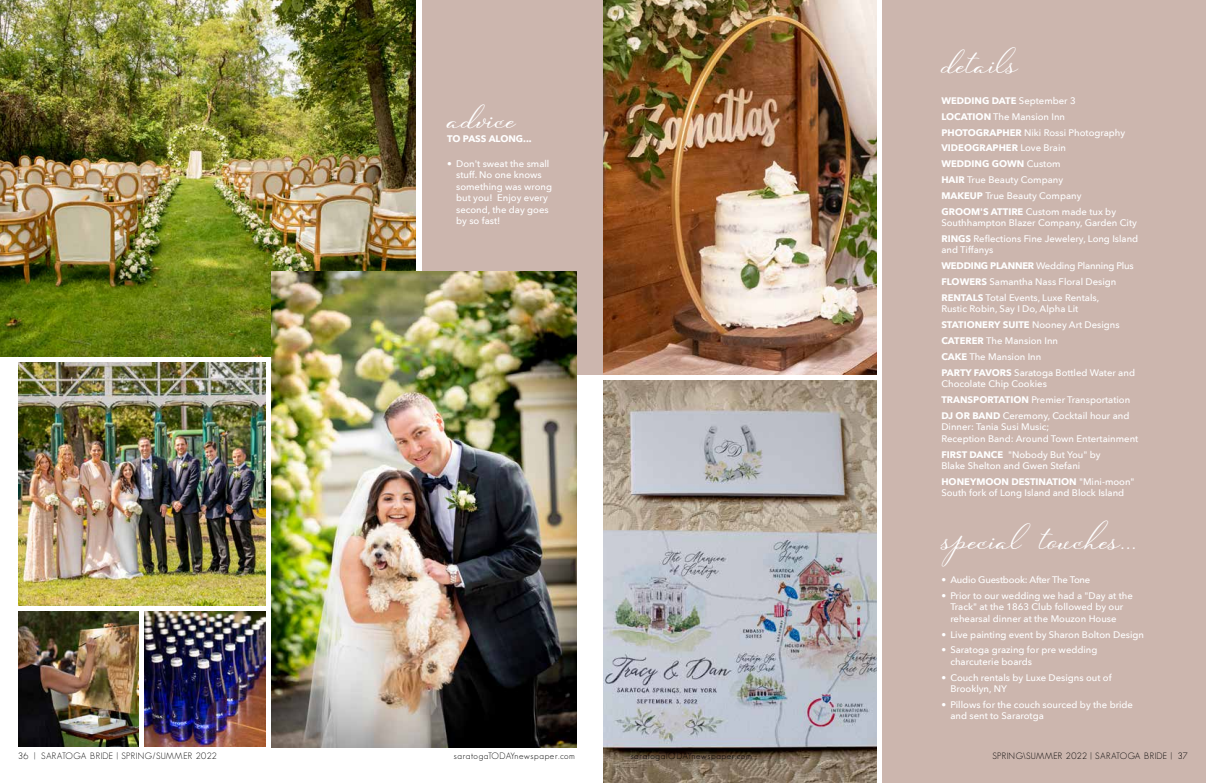
<style>
.page{position:relative;width:1206px;height:783px;background:#fff}
.page>*{position:absolute;margin:0;border:0;box-sizing:border-box;transform-origin:0 0}
.t1{font:44px "Hello My Love Pro";color:#fff}
.t2{font:500 9.5px/15.9px "Avenir Next";color:#fff}
.t3{font:500 9.5px "Avenir Next";letter-spacing:-.02em;color:#fff}
.t4{font:700 9.5px "Avenir Next";color:#fff}
.t5{font:300 9px "Geosans";letter-spacing:.05em;color:#000}
.t6{font:300 9px "Geosans";letter-spacing:.07em;color:#000}
.s1{font-weight:700}
</style>
<div class="page">
<div style="left:422px;top:0;width:181px;height:374px;background:#ccb6ae"></div>
<img style="left:0;top:0;width:416px;height:356px">
<img style="left:18px;top:362px;width:247px;height:243px">
<div style="left:883px;top:0;width:323px;height:783px;background:#ccb6ae"></div>
<img style="left:603px;top:0;width:274px;height:374px">
<img style="left:603px;top:381px;width:274px;height:402px">
<img style="left:271px;top:271px;width:305px;height:477px">
<img style="left:18px;top:611px;width:120px;height:136px">
<img style="left:144px;top:611px;width:121px;height:136px">
<h1 class="t1" style="left:447px;top:87px;width:70px">advice</h1>
<p class="t4" style="left:447px;top:133px;width:86px">TO PASS ALONG...</p>
<p class="t2" style="left:456px;top:158px;width:97px;line-height:11.4px;text-indent:-9px">• Don't sweat the small stuff. No one knows something was wrong but you! Enjoy every second, the day goes by so fast!</p>
<p class="t5" style="left:18px;top:751px;width:200px">36 | SARATOGA BRIDE | SPRING/SUMMER 2022</p>
<p class="t6" style="left:454px;top:751px;width:123px">saratogaTODAYnewspaper.com</p>
<h1 class="t1" style="left:941px;top:32px;width:78px">details</h1>
<p class="t2" style="left:941px;top:92px;width:185px"><span class="s1">WEDDING DATE</span> September 3<br><span class="s1">LOCATION</span> The Mansion Inn<br><span class="s1">PHOTOGRAPHER</span> Niki Rossi Photography<br><span class="s1">VIDEOGRAPHER</span> Love Brain<br><span class="s1">WEDDING GOWN</span> Custom<br><span class="s1">HAIR</span> True Beauty Company<br><span class="s1">MAKEUP</span> True Beauty Company<br><span class="s1">GROOM'S ATTIRE</span> Custom made tux by</p>
<p class="t2" style="left:941px;top:215px;width:198px">Southhampton Blazer Company, Garden City<br><span class="s1">RINGS</span> Reflections Fine Jewelery, Long Island</p>
<p class="t2" style="left:941px;top:242px;width:194px">and Tiffanys<br><span class="s1">WEDDING PLANNER</span> Wedding Planning Plus<br><span class="s1">FLOWERS</span> Samantha Nass Floral Design<br><span class="s1">RENTALS</span> Total Events, Luxe Rentals,</p>
<p class="t2" style="left:941px;top:301px;width:195px">Rustic Robin, Say I Do, Alpha Lit<br><span class="s1">STATIONERY SUITE</span> Nooney Art Designs<br><span class="s1">CATERER</span> The Mansion Inn<br><span class="s1">CAKE</span> The Mansion Inn<br><span class="s1">PARTY FAVORS</span> Saratoga Bottled Water and</p>
<p class="t2" style="left:941px;top:376px;width:190px">Chocolate Chip Cookies<br><span class="s1">TRANSPORTATION</span> Premier Transportation<br><span class="s1">DJ OR BAND</span> Ceremony, Cocktail hour and</p>
<p class="t2" style="left:941px;top:421px;width:198px;line-height:11.4px">Dinner: Tania Susi Music;<br>Reception Band: Around Town Entertainment</p>
<p class="t2" style="left:941px;top:448px;width:161px;line-height:11.4px"><span class="s1">FIRST DANCE</span> "Nobody But You" by<br>Blake Shelton and Gwen Stefani</p>
<p class="t2" style="left:941px;top:476px;width:195px;line-height:11.4px"><span class="s1">HONEYMOON DESTINATION</span> "Mini-moon"<br>South fork of Long Island and Block Island</p>
<h1 class="t1" style="left:941px;top:508px;width:197px">special touches...</h1>
<p class="t3" style="left:941px;top:572px;width:150px">• Audio Guestbook: After The Tone</p>
<p class="t2" style="left:950px;top:590px;width:184px;line-height:11.4px;text-indent:-9px">• Prior to our wedding we had a "Day at the<br>Track" at the 1863 Club followed by our rehearsal dinner at the Mouzon House</p>
<p class="t2" style="left:941px;top:626px;width:204px">• Live painting event by Sharon Bolton Design</p>
<p class="t2" style="left:950px;top:644px;width:149px;line-height:11.4px;text-indent:-9px">• Saratoga grazing for pre wedding charcuterie boards</p>
<p class="t2" style="left:950px;top:671px;width:163px;line-height:11.4px;text-indent:-9px">• Couch rentals by Luxe Designs out of<br>Brooklyn, NY</p>
<p class="t2" style="left:950px;top:699px;width:184px;line-height:11.4px;text-indent:-9px">• Pillows for the couch sourced by the bride and sent to Sararotga</p>
<p class="t6" style="left:631px;top:751px;width:123px">saratogaTODAYnewspaper.com</p>
<p class="t5" style="left:992px;top:751px;width:197px">SPRING\SUMMER 2022 | SARATOGA BRIDE | 37</p>
</div>
